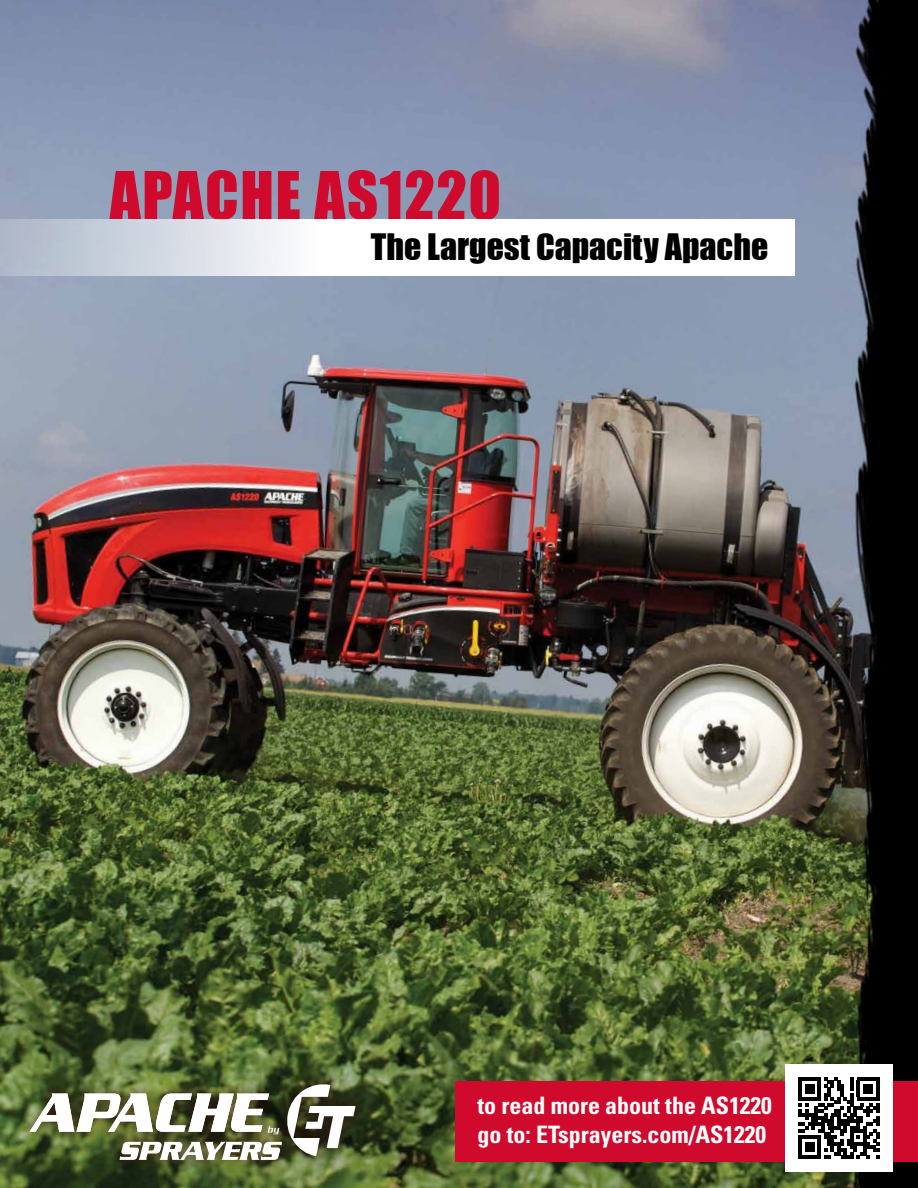
<style>
.page{position:relative;width:918px;height:1188px;background:#fff}
.page>*{position:absolute;margin:0;border:0;box-sizing:border-box;transform-origin:0 0}
.t1{font:60.75px "Impact";letter-spacing:.025em;color:#cf0a2c}
.t2{font:33.75px "Impact";color:#000}
.t3{font:700 condensed 24px/28.8px "Univers";color:#fff}
</style>
<div class="page">
<img style="left:0;top:0;width:818px;height:1188px">
<img style="left:818px;top:0;width:100px;height:1188px">
<svg style="left:0;top:220px;width:795px;height:56px"></svg>
<div style="left:17px;top:1071px;width:351px;height:102px;background:#3f0b08;opacity:.5"></div>
<svg style="left:30px;top:1084px;width:326px;height:76px"></svg>
<div style="left:456px;top:1081px;width:462px;height:81px;background:#cf0a2c"></div>
<div style="left:785px;top:1064px;width:107px;height:107px;background:#fff"></div>
<svg style="left:798px;top:1077px;width:81px;height:81px"></svg>
<h1 class="t1" style="left:110px;top:148px;width:393px">APACHE AS1220</h1>
<h2 class="t2" style="left:371px;top:223px;width:399px">The Largest Capacity Apache</h2>
<p class="t3" style="left:477px;top:1091px;width:296px">to read more about the AS1220 go to: ETsprayers.com/AS1220</p>
</div>
